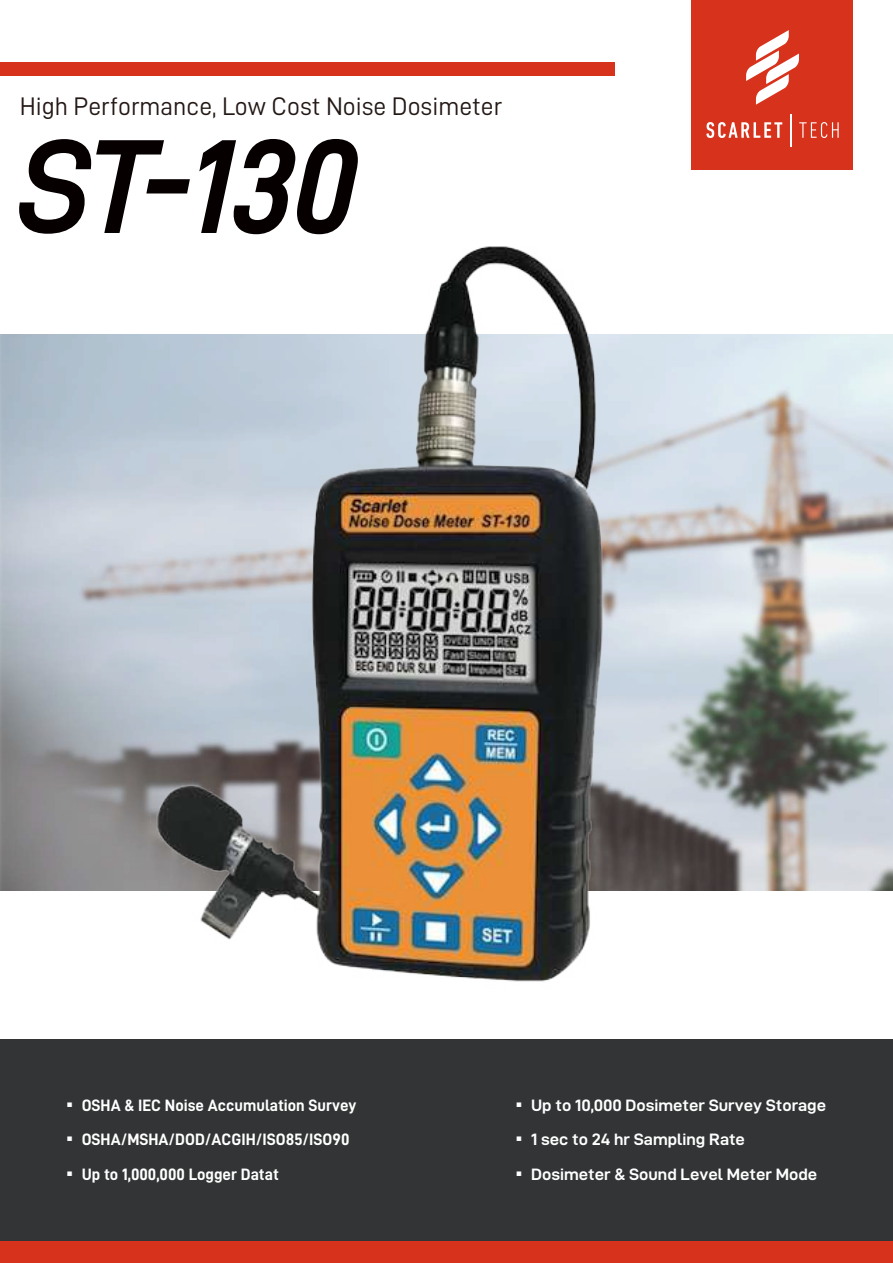
<style>
.page{position:relative;width:893px;height:1263px;background:#fff}
.page>*{position:absolute;margin:0;border:0;box-sizing:border-box;transform-origin:0 0}
.t1{font:125.7px "D DIN Italic";color:#060001}
.t2{font:25.5px "D DIN";color:#231815}
.t3{font:16.5px "D DIN Bold";color:#fff}
.t4{font:16.5px "D DIN Exp Bold";color:#fff}
.s1{font-family:"Noto Sans CJ Kjp"}
</style>
<div class="page">
<img style="left:0;top:335px;width:893px;height:556px">
<div style="left:0;top:1039px;width:893px;height:224px;background:#323435"></div>
<div style="left:0;top:1242px;width:893px;height:21px;background:#d7321c"></div>
<div style="left:691px;top:0;width:162px;height:169px;background:#d7321c"></div>
<svg style="left:746px;top:30px;width:53px;height:75px"></svg>
<svg style="left:706px;top:122px;width:76px;height:16px"></svg>
<svg style="left:799px;top:122px;width:40px;height:16px"></svg>
<hr style="left:790px;top:114px;width:1px;height:32px;background:#fff">
<svg style="left:19px;top:139px;width:339px;height:95px"></svg>
<div style="left:0;top:62px;width:614px;height:13px;background:#d7321c"></div>
<img style="left:57px;top:191px;width:716px;height:791px">
<h2 class="t2" style="left:20px;top:92px;width:484px">High Performance, Low Cost Noise Dosimeter</h2>
<h1 class="t1" style="left:20px;top:118px;width:338px">ST-130</h1>
<p class="t3" style="left:61px;top:1096px;width:297px"><span class="s1">▪</span> OSHA &amp; IEC Noise Accumulation Survey</p>
<p class="t3" style="left:61px;top:1130px;width:290px"><span class="s1">▪</span> OSHA/MSHA/DOD/ACGIH/ISO85/ISO90</p>
<p class="t3" style="left:61px;top:1165px;width:219px"><span class="s1">▪</span> Up to 1,000,000 Logger Datat</p>
<p class="t4" style="left:511px;top:1096px;width:317px"><span class="s1">▪</span> Up to 10,000 Dosimeter Survey Storage</p>
<p class="t4" style="left:511px;top:1130px;width:236px"><span class="s1">▪</span> 1 sec to 24 hr Sampling Rate</p>
<p class="t4" style="left:511px;top:1165px;width:308px"><span class="s1">▪</span> Dosimeter &amp; Sound Level Meter Mode</p>
</div>
